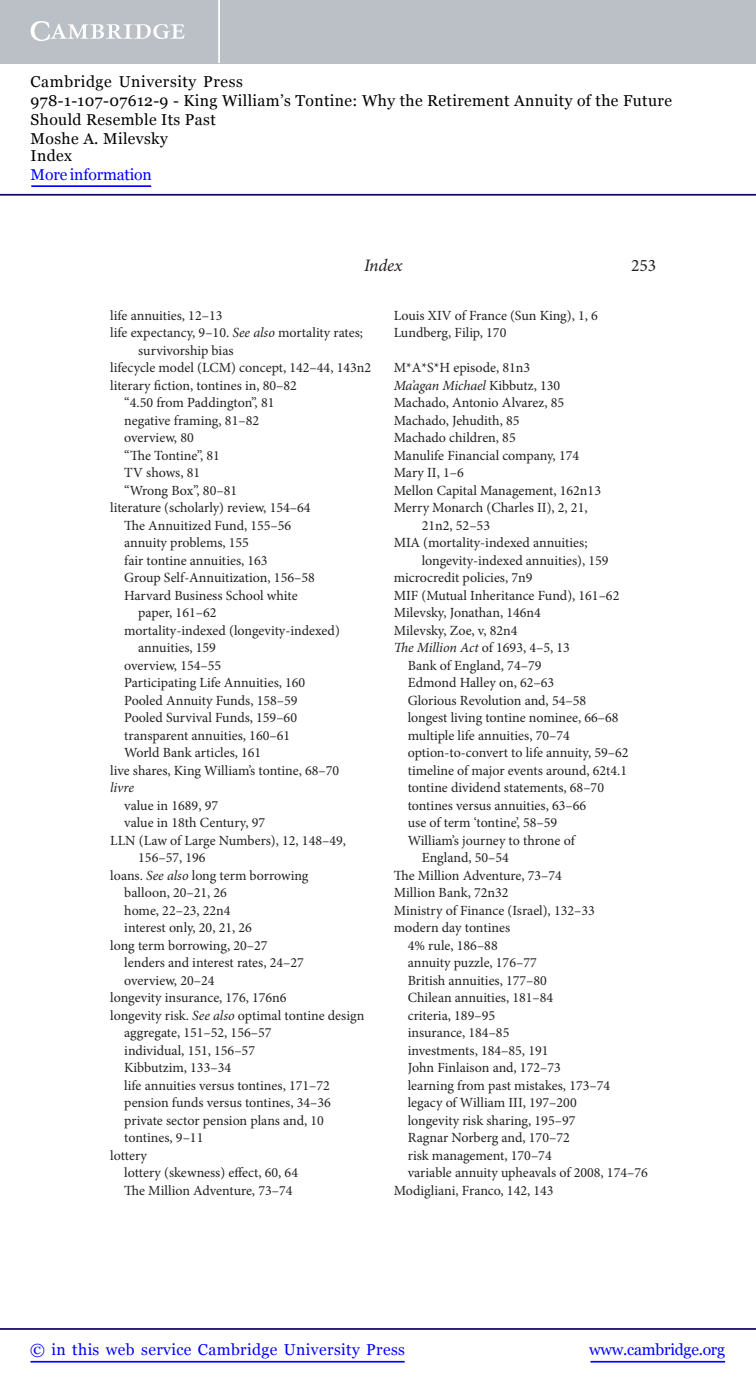
<style>
.page{position:relative;width:756px;height:1388px;background:#fff}
.page>*{position:absolute;margin:0;border:0;box-sizing:border-box;transform-origin:0 0}
.t1{font:italic 17.5px "Minion Pro";letter-spacing:-.005em;color:#231f20}
.t2{font:17.5px "Minion Pro";color:#231f20}
.t3{font:15.75px/18.6px "Georgia";letter-spacing:.025em;color:#000}
.t4{font:15.75px "Georgia";letter-spacing:.025em;color:#00f}
.t5{font:15.75px "Georgia";letter-spacing:-.015em;color:#00f}
.t6{font:15.75px "Georgia";letter-spacing:-.01em;color:#00f}
.t7{font:14px/17.5px "Minion Pro";color:#231f20}
.t8{font:italic 14px "Minion Pro";letter-spacing:-.01em;color:#231f20}
.s1{font-style:italic}
.s2{font-style:normal}
</style>
<div class="page">
<hr style="left:591px;top:1361px;width:134px;height:1px;background:#00f">
<hr style="left:0;top:1328px;width:756px;height:2px;background:#150666">
<hr style="left:31px;top:1361px;width:374px;height:1px;background:#00f">
<div style="left:0;top:0;width:756px;height:63px;background:#bac0c6"></div>
<svg style="left:31px;top:21px;width:154px;height:20px"></svg>
<hr style="left:218px;top:0;width:2px;height:63px;background:#fff">
<hr style="left:0;top:194px;width:756px;height:2px;background:#150666">
<hr style="left:31px;top:185px;width:120px;height:2px;background:#00f">
<p class="t3" style="left:31px;top:73px;width:643px">Cambridge University Press<br>978-1-107-07612-9 - King William’s Tontine: Why the Retirement Annuity of the Future<br>Should Resemble Its Past<br>Moshe A. Milevsky<br>Index</p>
<p class="t6" style="left:31px;top:165px;width:123px">More information</p>
<p class="t1" style="left:364px;top:255px;width:40px">Index</p>
<p class="t2" style="left:631px;top:254px;width:27px">253</p>
<p class="t7" style="left:110px;top:307px;width:114px">life annuities, 12–13</p>
<p class="t7" style="left:110px;top:324px;width:254px">life expectancy, 9–10. <span class="s1">See also</span> mortality rates;</p>
<p class="t7" style="left:138px;top:342px;width:97px">survivorship bias</p>
<p class="t7" style="left:110px;top:359px;width:263px">lifecycle model (LCM) concept, 142–44, 143n2</p>
<p class="t7" style="left:110px;top:377px;width:188px">literary fiction, tontines in, 80–82</p>
<p class="t7" style="left:124px;top:394px;width:152px">“4.50 from Paddington”, 81</p>
<p class="t7" style="left:124px;top:412px;width:136px">negative framing, 81–82</p>
<p class="t7" style="left:124px;top:429px;width:71px">overview, 80</p>
<p class="t7" style="left:124px;top:447px;width:97px">“The Tontine”, 81</p>
<p class="t7" style="left:124px;top:464px;width:77px">TV shows, 81</p>
<p class="t7" style="left:124px;top:482px;width:114px">“Wrong Box”, 80–81</p>
<p class="t7" style="left:110px;top:499px;width:202px">literature (scholarly) review, 154–64</p>
<p class="t7" style="left:124px;top:517px;width:169px">The Annuitized Fund, 155–56</p>
<p class="t7" style="left:124px;top:534px;width:126px">annuity problems, 155</p>
<p class="t7" style="left:124px;top:552px;width:145px">fair tontine annuities, 163</p>
<p class="t7" style="left:124px;top:569px;width:192px">Group Self-Annuitization, 156–58</p>
<p class="t7" style="left:124px;top:587px;width:175px">Harvard Business School white</p>
<p class="t7" style="left:138px;top:604px;width:80px">paper, 161–62</p>
<p class="t7" style="left:124px;top:622px;width:217px">mortality-indexed (longevity-indexed)</p>
<p class="t7" style="left:138px;top:639px;width:79px">annuities, 159</p>
<p class="t7" style="left:124px;top:657px;width:98px">overview, 154–55</p>
<p class="t7" style="left:124px;top:674px;width:183px">Participating Life Annuities, 160</p>
<p class="t7" style="left:124px;top:692px;width:175px">Pooled Annuity Funds, 158–59</p>
<p class="t7" style="left:124px;top:709px;width:174px">Pooled Survival Funds, 159–60</p>
<p class="t7" style="left:124px;top:727px;width:167px">transparent annuities, 160–61</p>
<p class="t7" style="left:124px;top:744px;width:139px">World Bank articles, 161</p>
<p class="t7" style="left:110px;top:762px;width:230px">live shares, King William’s tontine, 68–70</p>
<p class="t8" style="left:110px;top:779px;width:25px">livre</p>
<p class="t7" style="left:124px;top:797px;width:95px">value in 1689, 97</p>
<p class="t7" style="left:124px;top:814px;width:142px">value in 18th Century, 97</p>
<p class="t7" style="left:110px;top:832px;width:237px">LLN (Law of Large Numbers), 12, 148–49,</p>
<p class="t7" style="left:138px;top:849px;width:69px">156–57, 196</p>
<p class="t7" style="left:110px;top:867px;width:200px">loans. <span class="s1">See also</span> long term borrowing</p>
<p class="t7" style="left:124px;top:884px;width:104px">balloon, 20–21, 26</p>
<p class="t7" style="left:124px;top:902px;width:108px">home, 22–23, 22n4</p>
<p class="t7" style="left:124px;top:919px;width:129px">interest only, 20, 21, 26</p>
<p class="t7" style="left:110px;top:937px;width:159px">long term borrowing, 20–27</p>
<p class="t7" style="left:124px;top:954px;width:181px">lenders and interest rates, 24–27</p>
<p class="t7" style="left:124px;top:972px;width:92px">overview, 20–24</p>
<p class="t7" style="left:110px;top:989px;width:178px">longevity insurance, 176, 176n6</p>
<p class="t7" style="left:110px;top:1007px;width:256px">longevity risk. <span class="s1">See also</span> optimal tontine design</p>
<p class="t7" style="left:124px;top:1024px;width:149px">aggregate, 151–52, 156–57</p>
<p class="t7" style="left:124px;top:1042px;width:132px">individual, 151, 156–57</p>
<p class="t7" style="left:124px;top:1059px;width:108px">Kibbutzim, 133–34</p>
<p class="t7" style="left:124px;top:1077px;width:207px">life annuities versus tontines, 171–72</p>
<p class="t7" style="left:124px;top:1094px;width:208px">pension funds versus tontines, 34–36</p>
<p class="t7" style="left:124px;top:1112px;width:201px">private sector pension plans and, 10</p>
<p class="t7" style="left:124px;top:1129px;width:81px">tontines, 9–11</p>
<p class="t7" style="left:110px;top:1147px;width:38px">lottery</p>
<p class="t7" style="left:124px;top:1164px;width:175px">lottery (skewness) effect, 60, 64</p>
<p class="t7" style="left:124px;top:1182px;width:170px">The Million Adventure, 73–74</p>
<p class="t7" style="left:394px;top:307px;width:206px">Louis XIV of France (Sun King), 1, 6<br>Lundberg, Filip, 170</p>
<p class="t7" style="left:394px;top:359px;width:138px">M*A*S*H episode, 81n3</p>
<p class="t8" style="left:394px;top:377px;width:168px">Ma’agan Michael <span class="s2">Kibbutz, 130</span></p>
<p class="t7" style="left:394px;top:394px;width:172px">Machado, Antonio Alvarez, 85</p>
<p class="t7" style="left:394px;top:412px;width:127px">Machado, Jehudith, 85</p>
<p class="t7" style="left:394px;top:429px;width:124px">Machado children, 85</p>
<p class="t7" style="left:394px;top:447px;width:187px">Manulife Financial company, 174</p>
<p class="t7" style="left:394px;top:464px;width:72px">Mary II, 1–6</p>
<p class="t7" style="left:394px;top:482px;width:209px">Mellon Capital Management, 162n13</p>
<p class="t7" style="left:394px;top:499px;width:195px">Merry Monarch (Charles II), 2, 21,</p>
<p class="t7" style="left:422px;top:517px;width:70px">21n2, 52–53</p>
<p class="t7" style="left:394px;top:534px;width:195px">MIA (mortality-indexed annuities;</p>
<p class="t7" style="left:422px;top:552px;width:188px">longevity-indexed annuities), 159</p>
<p class="t7" style="left:394px;top:569px;width:140px">microcredit policies, 7n9</p>
<p class="t7" style="left:394px;top:587px;width:227px">MIF (Mutual Inheritance Fund), 161–62</p>
<p class="t7" style="left:394px;top:604px;width:149px">Milevsky, Jonathan, 146n4</p>
<p class="t7" style="left:394px;top:622px;width:125px">Milevsky, Zoe, v, 82n4</p>
<p class="t8" style="left:394px;top:639px;width:178px">The Million Act <span class="s2">of 1693, 4–5, 13</span></p>
<p class="t7" style="left:408px;top:657px;width:135px">Bank of England, 74–79</p>
<p class="t7" style="left:408px;top:674px;width:148px">Edmond Halley on, 62–63</p>
<p class="t7" style="left:408px;top:692px;width:180px">Glorious Revolution and, 54–58</p>
<p class="t7" style="left:408px;top:709px;width:212px">longest living tontine nominee, 66–68</p>
<p class="t7" style="left:408px;top:727px;width:164px">multiple life annuities, 70–74</p>
<p class="t7" style="left:408px;top:744px;width:222px">option-to-convert to life annuity, 59–62</p>
<p class="t7" style="left:408px;top:762px;width:221px">timeline of major events around, 62t4.1</p>
<p class="t7" style="left:408px;top:779px;width:198px">tontine dividend statements, 68–70</p>
<p class="t7" style="left:408px;top:797px;width:180px">tontines versus annuities, 63–66</p>
<p class="t7" style="left:408px;top:814px;width:151px">use of term ‘tontine’, 58–59</p>
<p class="t7" style="left:408px;top:832px;width:169px">William’s journey to throne of</p>
<p class="t7" style="left:422px;top:849px;width:89px">England, 50–54</p>
<p class="t7" style="left:394px;top:867px;width:170px">The Million Adventure, 73–74</p>
<p class="t7" style="left:394px;top:884px;width:116px">Million Bank, 72n32</p>
<p class="t7" style="left:394px;top:902px;width:203px">Ministry of Finance (Israel), 132–33</p>
<p class="t7" style="left:394px;top:919px;width:118px">modern day tontines</p>
<p class="t7" style="left:408px;top:937px;width:91px">4% rule, 186–88</p>
<p class="t7" style="left:408px;top:954px;width:131px">annuity puzzle, 176–77</p>
<p class="t7" style="left:408px;top:972px;width:141px">British annuities, 177–80</p>
<p class="t7" style="left:408px;top:989px;width:147px">Chilean annuities, 181–84</p>
<p class="t7" style="left:408px;top:1007px;width:89px">criteria, 189–95</p>
<p class="t7" style="left:408px;top:1024px;width:103px">insurance, 184–85</p>
<p class="t7" style="left:408px;top:1042px;width:142px">investments, 184–85, 191</p>
<p class="t7" style="left:408px;top:1059px;width:155px">John Finlaison and, 172–73</p>
<p class="t7" style="left:408px;top:1077px;width:204px">learning from past mistakes, 173–74</p>
<p class="t7" style="left:408px;top:1094px;width:171px">legacy of William III, 197–200</p>
<p class="t7" style="left:408px;top:1112px;width:169px">longevity risk sharing, 195–97</p>
<p class="t7" style="left:408px;top:1129px;width:164px">Ragnar Norberg and, 170–72</p>
<p class="t7" style="left:408px;top:1147px;width:145px">risk management, 170–74</p>
<p class="t7" style="left:408px;top:1164px;width:242px">variable annuity upheavals of 2008, 174–76</p>
<p class="t7" style="left:394px;top:1182px;width:161px">Modigliani, Franco, 142, 143</p>
<p class="t4" style="left:30px;top:1339px;width:376px">© in this web service Cambridge University Press</p>
<p class="t5" style="left:589px;top:1339px;width:137px">www.cambridge.org</p>
</div>
